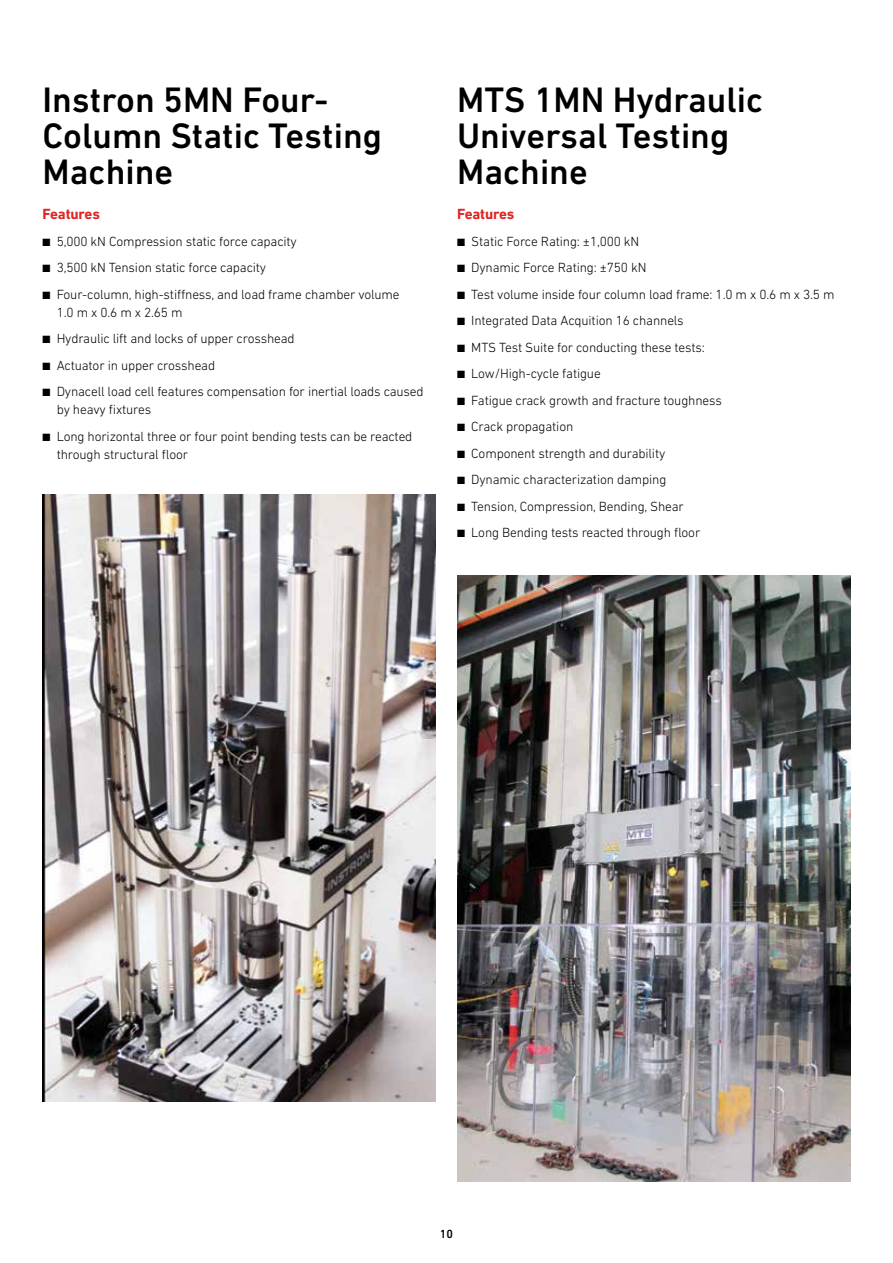
<style>
.page{position:relative;width:893px;height:1263px;background:#fff}
.page>*{position:absolute;margin:0;border:0;box-sizing:border-box;transform-origin:0 0}
.t1{font:500 36px/36px "DIN Next LT Pro";color:#000}
.t2{font:700 15px "DIN Next LT Pro";letter-spacing:-.01em;color:#df2525}
.t3{font:300 13.5px/18px "DIN Next LT Pro";letter-spacing:-.01em;color:#000}
.t4{font:500 12px "DIN Next LT Pro";color:#000}
</style>
<div class="page">
<img style="left:43px;top:495px;width:393px;height:606px">
<img style="left:457px;top:575px;width:393px;height:607px">
<h1 class="t1" style="left:43px;top:82px;width:341px">Instron 5MN Four-<br>Column Static Testing<br>Machine</h1>
<p class="t2" style="left:43px;top:205px;width:59px">Features</p>
<p class="t3" style="left:43px;top:232px;width:256px">■ 5,000 kN Compression static force capacity</p>
<p class="t3" style="left:43px;top:258px;width:225px">■ 3,500 kN Tension static force capacity</p>
<p class="t3" style="left:57px;top:285px;width:345px;text-indent:-14px">■ Four-column, high-stiffness, and load frame chamber volume<br>1.0 m x 0.6 m x 2.65 m</p>
<p class="t3" style="left:43px;top:329px;width:254px">■ Hydraulic lift and locks of upper crosshead</p>
<p class="t3" style="left:43px;top:356px;width:174px">■ Actuator in upper crosshead</p>
<p class="t3" style="left:57px;top:382px;width:368px;text-indent:-14px">■ Dynacell load cell features compensation for inertial loads caused by heavy fixtures</p>
<p class="t3" style="left:57px;top:427px;width:357px;text-indent:-14px">■ Long horizontal three or four point bending tests can be reacted through structural floor</p>
<h1 class="t1" style="left:457px;top:82px;width:308px">MTS 1MN Hydraulic<br>Universal Testing<br>Machine</h1>
<p class="t2" style="left:457px;top:205px;width:59px">Features</p>
<p class="t3" style="left:457px;top:232px;width:184px">■ Static Force Rating: ±1,000 kN</p>
<p class="t3" style="left:457px;top:258px;width:191px">■ Dynamic Force Rating: ±750 kN</p>
<p class="t3" style="left:457px;top:285px;width:379px">■ Test volume inside four column load frame: 1.0 m x 0.6 m x 3.5 m</p>
<p class="t3" style="left:457px;top:311px;width:228px">■ Integrated Data Acquition 16 channels</p>
<p class="t3" style="left:457px;top:338px;width:249px">■ MTS Test Suite for conducting these tests:</p>
<p class="t3" style="left:457px;top:364px;width:145px">■ Low/High-cycle fatigue</p>
<p class="t3" style="left:457px;top:391px;width:266px">■ Fatigue crack growth and fracture toughness</p>
<p class="t3" style="left:457px;top:417px;width:118px">■ Crack propagation</p>
<p class="t3" style="left:457px;top:444px;width:210px">■ Component strength and durability</p>
<p class="t3" style="left:457px;top:470px;width:211px">■ Dynamic characterization damping</p>
<p class="t3" style="left:457px;top:497px;width:228px">■ Tension, Compression, Bending, Shear</p>
<p class="t3" style="left:457px;top:523px;width:245px">■ Long Bending tests reacted through floor</p>
<p class="t4" style="left:440px;top:1227px;width:15px">10</p>
</div>
